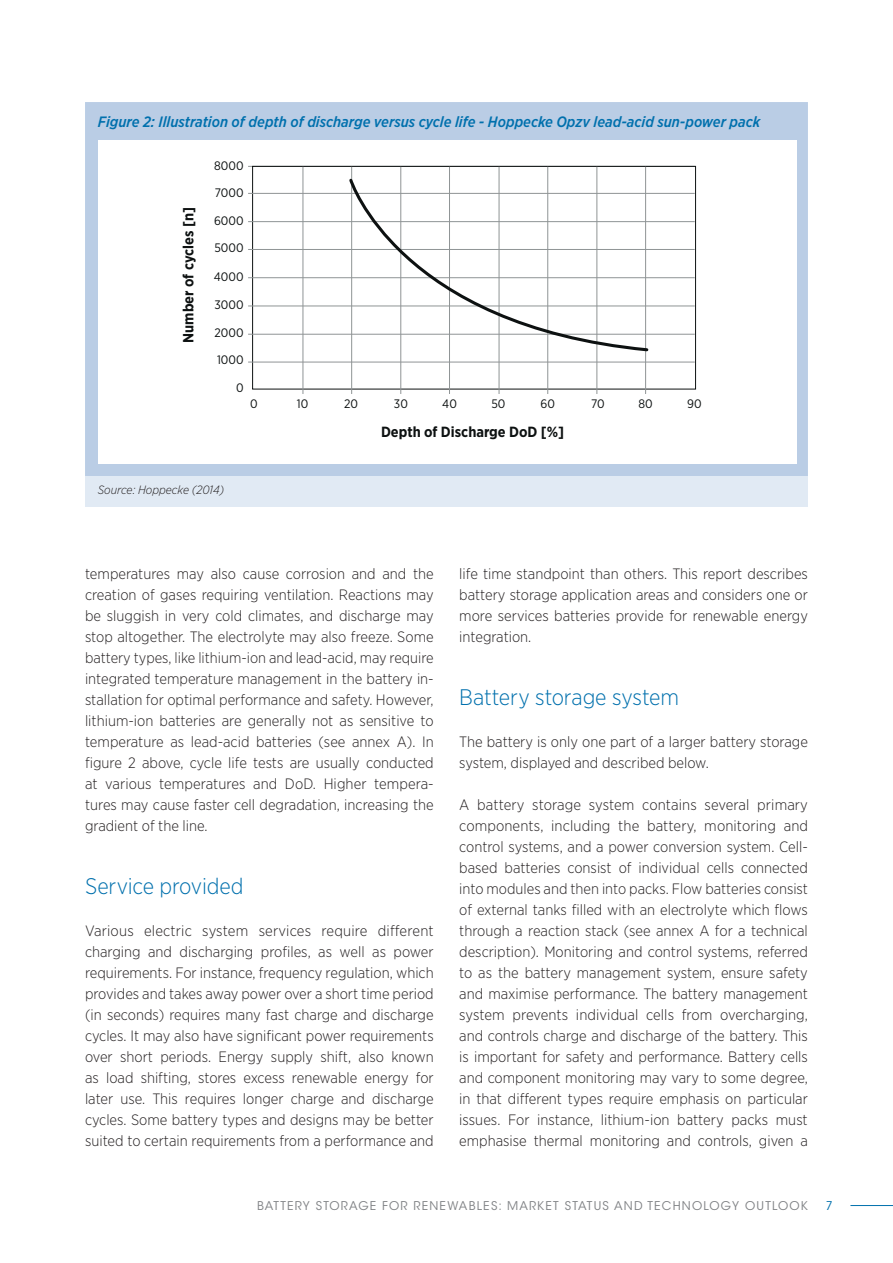
<style>
.page{position:relative;width:893px;height:1263px;background:#fff}
.page>*{position:absolute;margin:0;border:0;box-sizing:border-box;transform-origin:0 0}
.t1{font:300 22.5px "Gotham Narrow";letter-spacing:-.005em;color:#0070ad}
.t2{font:300 15px/21px "Gotham Narrow";color:#231f20;text-align:justify}
.t3{font:italic 500 15px "Gotham Narrow";color:#0070ad}
.t4{font:700 14.7px "Gotham Narrow";color:#0d1111}
.t5{font:12.3px "Gotham Narrow";color:#0d1111}
.t6{font:12px "ITC Avant Garde Std";letter-spacing:.1em;color:#808285}
.t7{font:italic 300 12px "Gotham Narrow";color:#231f20}
.t8{font:12px "ITC Avant Garde Std";color:#0070ad}
</style>
<div class="page">
<hr style="left:850px;top:1205px;width:43px;height:1px;background:#0070ad">
<div style="left:85px;top:102px;width:723px;height:374px;background:#bacde5"></div>
<div style="left:85px;top:476px;width:723px;height:31px;background:#e1eaf4"></div>
<div style="left:98px;top:140px;width:698px;height:323px;background:#fff"></div>
<hr style="left:248px;top:166px;width:447px;height:1px;background:#8f9495">
<div style="left:252px;top:166px;width:444px;height:223px;border:1px solid #0d1111"></div>
<hr style="left:248px;top:193px;width:447px;height:1px;background:#8f9495">
<hr style="left:248px;top:221px;width:447px;height:1px;background:#8f9495">
<hr style="left:248px;top:249px;width:447px;height:1px;background:#8f9495">
<hr style="left:248px;top:277px;width:447px;height:1px;background:#8f9495">
<hr style="left:248px;top:306px;width:447px;height:1px;background:#8f9495">
<hr style="left:248px;top:334px;width:447px;height:1px;background:#8f9495">
<hr style="left:248px;top:362px;width:447px;height:1px;background:#8f9495">
<hr style="left:303px;top:167px;width:1px;height:227px;background:#8f9495">
<hr style="left:351px;top:167px;width:1px;height:227px;background:#8f9495">
<hr style="left:400px;top:167px;width:1px;height:227px;background:#8f9495">
<hr style="left:449px;top:167px;width:1px;height:227px;background:#8f9495">
<hr style="left:499px;top:167px;width:1px;height:227px;background:#8f9495">
<hr style="left:547px;top:167px;width:1px;height:227px;background:#8f9495">
<hr style="left:597px;top:167px;width:1px;height:227px;background:#8f9495">
<hr style="left:645px;top:167px;width:1px;height:227px;background:#8f9495">
<svg style="left:348px;top:177px;width:302px;height:176px"></svg>
<p class="t3" style="left:98px;top:112px;width:664px">Figure 2: Illustration of depth of discharge versus cycle life - Hoppecke Opzv lead-acid sun-power pack</p>
<p class="t5" style="left:214px;top:158px;width:31px">8000</p>
<p class="t5" style="left:215px;top:185px;width:30px">7000</p>
<p class="t5" style="left:214px;top:213px;width:31px">6000</p>
<p class="t5" style="left:214px;top:241px;width:31px">5000</p>
<p class="t5" style="left:214px;top:269px;width:31px">4000</p>
<p class="t5" style="left:214px;top:297px;width:31px">3000</p>
<p class="t5" style="left:215px;top:325px;width:31px">2000</p>
<p class="t5" style="left:217px;top:352px;width:28px">1000</p>
<p class="t5" style="left:236px;top:380px;width:9px">0</p>
<p class="t5" style="left:250px;top:396px;width:9px">0</p>
<p class="t5" style="left:297px;top:396px;width:13px">10</p>
<p class="t5" style="left:344px;top:396px;width:15px">20</p>
<p class="t5" style="left:394px;top:396px;width:15px">30</p>
<p class="t5" style="left:442px;top:396px;width:16px">40</p>
<p class="t5" style="left:491px;top:396px;width:16px">50</p>
<p class="t5" style="left:541px;top:396px;width:16px">60</p>
<p class="t5" style="left:591px;top:396px;width:15px">70</p>
<p class="t5" style="left:639px;top:396px;width:16px">80</p>
<p class="t5" style="left:687px;top:396px;width:16px">90</p>
<p class="t4" style="left:179px;top:343px;width:137px;rotate:-90deg">Number of cycles [n]</p>
<p class="t7" style="left:98px;top:483px;width:128px">Source: Hoppecke (2014)</p>
<p class="t4" style="left:381px;top:423px;width:185px">Depth of Discharge DoD [%]</p>
<p class="t2" style="left:85px;top:563px;width:350px">temperatures may also cause corrosion and and the creation of gases requiring ventilation. Reactions may be sluggish in very cold climates, and discharge may stop altogether. The electrolyte may also freeze. Some battery types, like lithium-ion and lead-acid, may require integrated temperature management in the battery in&shy;stallation for optimal performance and safety. However, lithium-ion batteries are generally not as sensitive to temperature as lead-acid batteries (see annex A). In figure 2 above, cycle life tests are usually conducted at various temperatures and DoD. Higher tempera&shy;tures may cause faster cell degradation, increasing the gradient of the line.</p>
<h1 class="t1" style="left:85px;top:873px;width:160px">Service provided</h1>
<p class="t2" style="left:85px;top:920px;width:350px">Various electric system services require different charging and discharging profiles, as well as power requirements. For instance, frequency regulation, which provides and takes away power over a short time period (in seconds) requires many fast charge and discharge cycles. It may also have significant power requirements over short periods. Energy supply shift, also known as load shifting, stores excess renewable energy for later use. This requires longer charge and discharge cycles. Some battery types and designs may be better suited to certain requirements from a performance and</p>
<p class="t2" style="left:459px;top:563px;width:350px">life time standpoint than others. This report describes battery storage application areas and considers one or more services batteries provide for renewable energy integration.</p>
<h1 class="t1" style="left:459px;top:684px;width:221px">Battery storage system</h1>
<p class="t2" style="left:459px;top:731px;width:350px">The battery is only one part of a larger battery storage system, displayed and described below.</p>
<p class="t2" style="left:459px;top:794px;width:350px">A battery storage system contains several primary components, including the battery, monitoring and control systems, and a power conversion system. Cell&shy;based batteries consist of individual cells connected into modules and then into packs. Flow batteries consist of external tanks filled with an electrolyte which flows through a reaction stack (see annex A for a technical description). Monitoring and control systems, referred to as the battery management system, ensure safety and maximise performance. The battery management system prevents individual cells from overcharging, and controls charge and discharge of the battery. This is important for safety and performance. Battery cells and component monitoring may vary to some degree, in that different types require emphasis on particular issues. For instance, lithium-ion battery packs must emphasise thermal monitoring and controls, given a</p>
<p class="t6" style="left:257px;top:1198px;width:552px">BATTERY STORAGE FOR RENEWABLES: MARKET STATUS AND TECHNOLOGY OUTLOOK</p>
<p class="t8" style="left:826px;top:1198px;width:8px">7</p>
</div>
